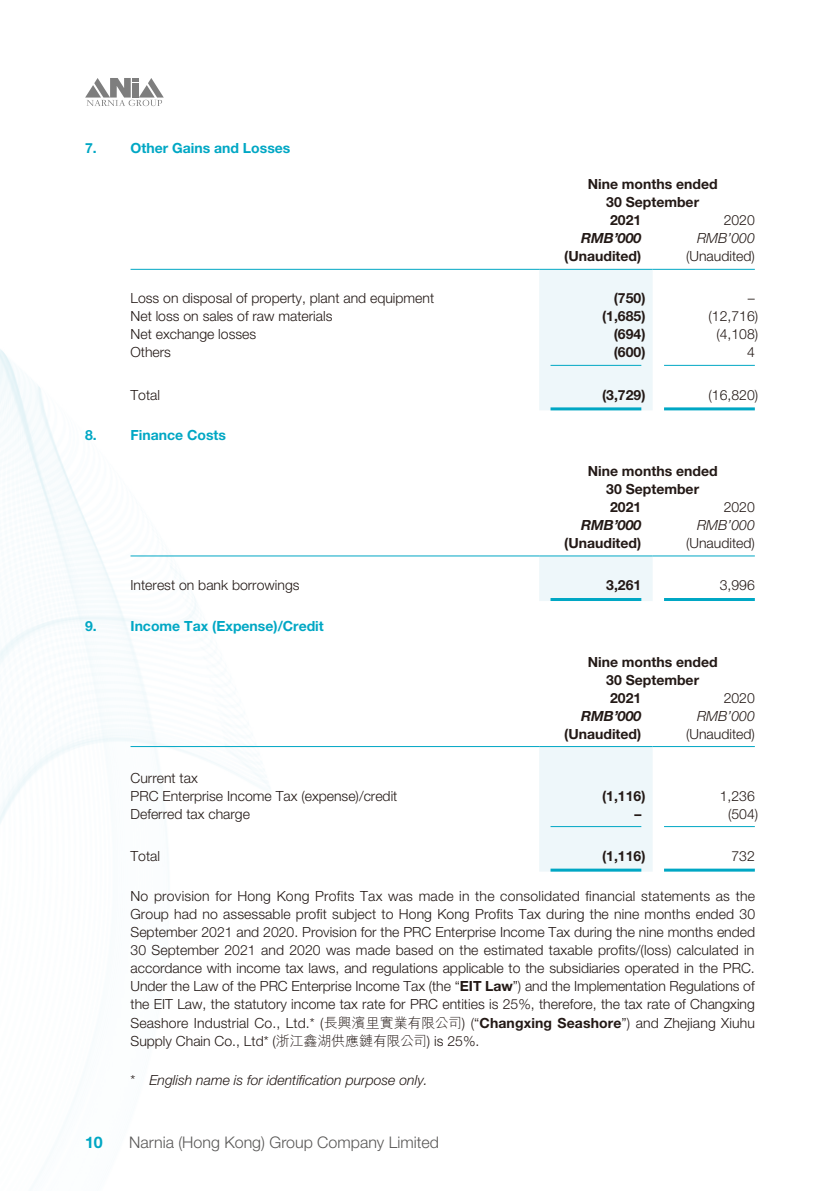
<style>
.page{position:relative;width:840px;height:1191px;background:#fff}
.page>*{position:absolute;margin:0;border:0;box-sizing:border-box;transform-origin:0 0}
.t1{font:300 16px "Helvetica Neue LT Std";color:#595857}
.t2{font:700 16px "Helvetica Neue LT Std";color:#00a7c4}
.t3{font:300 14px/18.2px "Helvetica Neue LT Std";color:#231916}
.t4{font:700 14px/18px "Helvetica Neue LT Std";color:#231916}
.t5{font:italic 300 14px "Helvetica Neue LT Std";color:#231916}
.t6{font:700 14px "Helvetica Neue LT Std";color:#00a7c4}
.t7{font:italic 700 14px "Helvetica Neue LT Std";color:#231916}
.s1{font-weight:700}
.s2{font-family:"M Hei HK"}
.s3{font-style:normal}
</style>
<div class="page">
<img style="left:0;top:106px;width:755px;height:766px">
<svg style="left:85px;top:78px;width:79px;height:28px"></svg>
<div style="left:539px;top:270px;width:113px;height:140px;background:#eef7fa"></div>
<hr style="left:130px;top:269px;width:409px;height:1px;background:#00a7c4">
<hr style="left:539px;top:269px;width:113px;height:1px;background:#00a7c4">
<hr style="left:652px;top:269px;width:102px;height:1px;background:#00a7c4">
<hr style="left:550px;top:365px;width:91px;height:1px;background:#00a7c4">
<hr style="left:663px;top:365px;width:91px;height:1px;background:#00a7c4">
<hr style="left:550px;top:407px;width:91px;height:3px;background:#00a7c4">
<hr style="left:663px;top:407px;width:91px;height:3px;background:#00a7c4">
<div style="left:539px;top:556px;width:113px;height:45px;background:#eef7fa"></div>
<hr style="left:130px;top:555px;width:409px;height:1px;background:#00a7c4">
<hr style="left:539px;top:555px;width:113px;height:1px;background:#00a7c4">
<hr style="left:652px;top:555px;width:102px;height:1px;background:#00a7c4">
<hr style="left:550px;top:598px;width:91px;height:3px;background:#00a7c4">
<hr style="left:663px;top:598px;width:91px;height:3px;background:#00a7c4">
<div style="left:539px;top:747px;width:113px;height:124px;background:#eef7fa"></div>
<hr style="left:130px;top:746px;width:409px;height:1px;background:#00a7c4">
<hr style="left:539px;top:746px;width:113px;height:1px;background:#00a7c4">
<hr style="left:652px;top:746px;width:102px;height:1px;background:#00a7c4">
<hr style="left:550px;top:826px;width:91px;height:1px;background:#00a7c4">
<hr style="left:663px;top:826px;width:91px;height:1px;background:#00a7c4">
<hr style="left:550px;top:868px;width:91px;height:3px;background:#00a7c4">
<hr style="left:663px;top:868px;width:91px;height:3px;background:#00a7c4">
<p class="t6" style="left:85px;top:140px;width:13px">7.</p>
<p class="t6" style="left:130px;top:140px;width:161px">Other Gains and Losses</p>
<p class="t4" style="left:606px;top:175px;width:113px;text-indent:-19px">Nine months ended<br>30 September<br>2021</p>
<p class="t3" style="left:723px;top:211px;width:33px">2020</p>
<p class="t7" style="left:580px;top:230px;width:62px">RMB’000</p>
<p class="t5" style="left:696px;top:230px;width:59px">RMB’000</p>
<p class="t4" style="left:564px;top:247px;width:78px">(Unaudited)</p>
<p class="t3" style="left:685px;top:247px;width:70px">(Unaudited)</p>
<p class="t3" style="left:130px;top:289px;width:305px">Loss on disposal of property, plant and equipment</p>
<p class="t4" style="left:613px;top:289px;width:33px">(750)</p>
<p class="t3" style="left:747px;top:289px;width:8px">–</p>
<p class="t3" style="left:130px;top:307px;width:203px">Net loss on sales of raw materials</p>
<p class="t4" style="left:601px;top:307px;width:45px">(1,685)</p>
<p class="t3" style="left:708px;top:307px;width:51px">(12,716)</p>
<p class="t3" style="left:130px;top:325px;width:127px">Net exchange losses</p>
<p class="t4" style="left:613px;top:325px;width:33px">(694)</p>
<p class="t3" style="left:716px;top:325px;width:43px">(4,108)</p>
<p class="t3" style="left:130px;top:343px;width:42px">Others</p>
<p class="t4" style="left:613px;top:343px;width:33px">(600)</p>
<p class="t3" style="left:746px;top:343px;width:9px">4</p>
<p class="t3" style="left:130px;top:385px;width:31px">Total</p>
<p class="t4" style="left:601px;top:385px;width:45px">(3,729)</p>
<p class="t3" style="left:708px;top:385px;width:51px">(16,820)</p>
<p class="t6" style="left:85px;top:426px;width:13px">8.</p>
<p class="t6" style="left:130px;top:426px;width:97px">Finance Costs</p>
<p class="t4" style="left:606px;top:462px;width:113px;text-indent:-19px">Nine months ended<br>30 September<br>2021</p>
<p class="t3" style="left:723px;top:498px;width:33px">2020</p>
<p class="t7" style="left:580px;top:516px;width:62px">RMB’000</p>
<p class="t5" style="left:696px;top:517px;width:59px">RMB’000</p>
<p class="t4" style="left:564px;top:534px;width:78px">(Unaudited)</p>
<p class="t3" style="left:685px;top:534px;width:70px">(Unaudited)</p>
<p class="t3" style="left:130px;top:576px;width:170px">Interest on bank borrowings</p>
<p class="t4" style="left:606px;top:576px;width:37px">3,261</p>
<p class="t3" style="left:719px;top:576px;width:37px">3,996</p>
<p class="t6" style="left:85px;top:617px;width:13px">9.</p>
<p class="t6" style="left:130px;top:617px;width:195px">Income Tax (Expense)/Credit</p>
<p class="t3" style="left:130px;top:768px;width:268px">Current tax<br>PRC Enterprise Income Tax (expense)/credit</p>
<p class="t4" style="left:606px;top:652px;width:113px;text-indent:-19px">Nine months ended<br>30 September<br>2021</p>
<p class="t3" style="left:723px;top:688px;width:33px">2020</p>
<p class="t7" style="left:580px;top:707px;width:62px">RMB’000</p>
<p class="t5" style="left:696px;top:707px;width:59px">RMB’000</p>
<p class="t4" style="left:564px;top:724px;width:78px">(Unaudited)</p>
<p class="t3" style="left:685px;top:724px;width:70px">(Unaudited)</p>
<p class="t4" style="left:601px;top:786px;width:45px">(1,116)</p>
<p class="t3" style="left:719px;top:786px;width:37px">1,236</p>
<p class="t3" style="left:130px;top:804px;width:121px">Deferred tax charge</p>
<p class="t4" style="left:634px;top:804px;width:8px">–</p>
<p class="t3" style="left:727px;top:804px;width:32px">(504)</p>
<p class="t3" style="left:130px;top:846px;width:31px">Total</p>
<p class="t4" style="left:601px;top:846px;width:45px">(1,116)</p>
<p class="t3" style="left:731px;top:846px;width:25px">732</p>
<p class="t3" style="left:130px;top:887px;width:625px;text-align:justify">No provision for Hong Kong Profits Tax was made in the consolidated financial statements as the Group had no assessable profit subject to Hong Kong Profits Tax during the nine months ended 30<br>September 2021 and 2020. Provision for the PRC Enterprise Income Tax during the nine months ended 30 September 2021 and 2020 was made based on the estimated taxable profits/(loss) calculated in accordance with income tax laws, and regulations applicable to the subsidiaries operated in the PRC.<br>Under the Law of the PRC Enterprise Income Tax (the “<span class="s1">EIT Law</span>”) and the Implementation Regulations of the EIT Law, the statutory income tax rate for PRC entities is 25%, therefore, the tax rate of Changxing Seashore Industrial Co., Ltd.* (<span class="s2">長興濱里實業有限公司</span>) (“<span class="s1">Changxing Seashore</span>”) and Zhejiang Xiuhu Supply Chain Co., Ltd* (<span class="s2">浙江鑫湖供應鏈有限公司</span>) is 25%.</p>
<p class="t5" style="left:130px;top:1071px;width:298px"><span class="s3">*</span> English name is for identification purpose only.</p>
<p class="t2" style="left:85px;top:1132px;width:19px">10</p>
<p class="t1" style="left:129px;top:1132px;width:311px">Narnia (Hong Kong) Group Company Limited</p>
</div>
